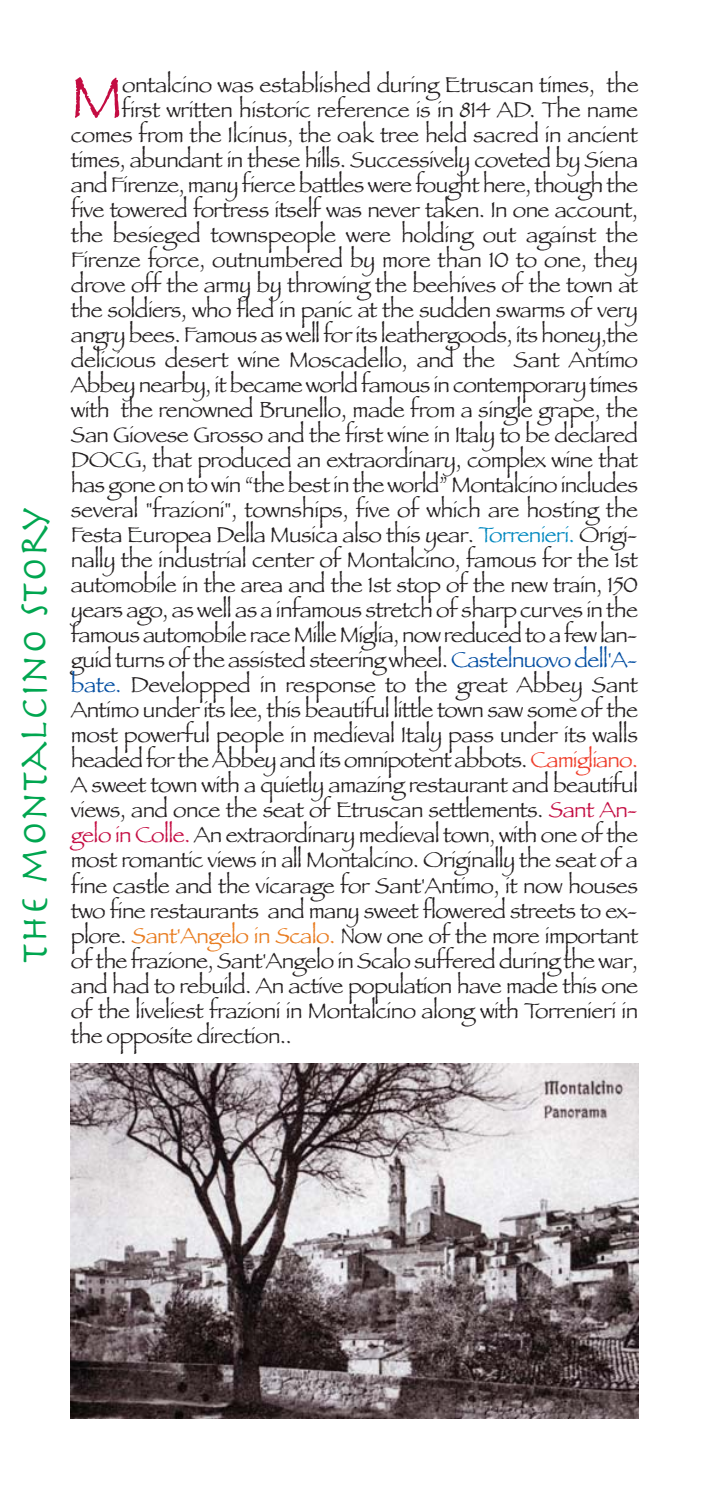
<style>
.page{position:relative;width:709px;height:1489px;background:#fff}
.page>*{position:absolute;margin:0;border:0;box-sizing:border-box;transform-origin:0 0}
.t1{font:60.75px "Papyrus";color:#c40c42}
.t2{font:40px "Herculanum";color:#00a650}
.t3{font:22.5px "Papyrus";letter-spacing:-.025em;color:#231f20}
.s1{color:#0088bf}
.s2{color:#034ea2}
.s3{color:#ef3e2b}
.s4{color:#c40c42}
.s5{color:#e87b1e}
</style>
<div class="page">
<img style="left:71px;top:1063px;width:567px;height:354px">
<h2 class="t2" style="left:22px;top:963px;width:456px;rotate:-90deg">the montalcino story</h2>
<h1 class="t1" style="left:71px;top:60px;width:54px">M</h1>
<p class="t3" style="left:122px;top:71px;width:518px">ontalcino was established during Etruscan times, the</p>
<p class="t3" style="left:121px;top:96px;width:518px">first written historic reference is in 814 AD. The name</p>
<p class="t3" style="left:71px;top:121px;width:568px">comes from the Ilcinus, the oak tree held sacred in ancient</p>
<p class="t3" style="left:71px;top:146px;width:568px">times, abundant in these hills. Successively coveted by Siena</p>
<p class="t3" style="left:71px;top:171px;width:568px">and Firenze, many fierce battles were fought here, though the</p>
<p class="t3" style="left:71px;top:196px;width:568px">five towered fortress itself was never taken. In one account,</p>
<p class="t3" style="left:71px;top:221px;width:568px">the besieged townspeople were holding out against the</p>
<p class="t3" style="left:71px;top:246px;width:568px">Firenze force, outnumbered by more than 10 to one, they</p>
<p class="t3" style="left:71px;top:271px;width:568px">drove off the army by throwing the beehives of the town at</p>
<p class="t3" style="left:71px;top:296px;width:568px">the soldiers, who fled in panic at the sudden swarms of very</p>
<p class="t3" style="left:71px;top:321px;width:568px">angry bees. Famous as well for its leathergoods, its honey,the</p>
<p class="t3" style="left:71px;top:346px;width:568px">delicious desert wine Moscadello, and the Sant Antimo</p>
<p class="t3" style="left:71px;top:371px;width:568px">Abbey nearby, it became world famous in contemporary times</p>
<p class="t3" style="left:71px;top:396px;width:568px">with the renowned Brunello, made from a single grape, the</p>
<p class="t3" style="left:71px;top:421px;width:568px">San Giovese Grosso and the first wine in Italy to be declared</p>
<p class="t3" style="left:71px;top:446px;width:568px">DOCG, that produced an extraordinary, complex wine that</p>
<p class="t3" style="left:71px;top:471px;width:568px">has gone on to win “the best in the world” Montalcino includes</p>
<p class="t3" style="left:71px;top:496px;width:568px">several "frazioni", townships, five of which are hosting the</p>
<p class="t3" style="left:71px;top:521px;width:568px">Festa Europea Della Musica also this year. <span class="s1">Torrenieri.</span> Origi-</p>
<p class="t3" style="left:71px;top:546px;width:568px">nally the industrial center of Montalcino, famous for the 1st</p>
<p class="t3" style="left:71px;top:571px;width:568px">automobile in the area and the 1st stop of the new train, 150</p>
<p class="t3" style="left:71px;top:596px;width:568px">years ago, as well as a infamous stretch of sharp curves in the</p>
<p class="t3" style="left:71px;top:621px;width:568px">famous automobile race Mille Miglia, now reduced to a few lan-</p>
<p class="t3" style="left:71px;top:646px;width:568px">guid turns of the assisted steering wheel. <span class="s2">Castelnuovo dell'A-</span></p>
<p class="t3" style="left:71px;top:671px;width:568px"><span class="s2">bate.</span> Developped in response to the great Abbey Sant</p>
<p class="t3" style="left:71px;top:696px;width:568px">Antimo under its lee, this beautiful little town saw some of the</p>
<p class="t3" style="left:71px;top:721px;width:568px">most powerful people in medieval Italy pass under its walls</p>
<p class="t3" style="left:71px;top:746px;width:568px">headed for the Abbey and its omnipotent abbots. <span class="s3">Camigliano.</span></p>
<p class="t3" style="left:71px;top:771px;width:568px">A sweet town with a quietly amazing restaurant and beautiful</p>
<p class="t3" style="left:71px;top:796px;width:568px">views, and once the seat of Etruscan settlements. <span class="s4">Sant An-</span></p>
<p class="t3" style="left:71px;top:821px;width:568px"><span class="s4">gelo in Colle.</span> An extraordinary medieval town, with one of the</p>
<p class="t3" style="left:71px;top:846px;width:568px">most romantic views in all Montalcino. Originally the seat of a</p>
<p class="t3" style="left:71px;top:871px;width:568px">fine castle and the vicarage for Sant'Antimo, it now houses</p>
<p class="t3" style="left:71px;top:896px;width:568px">two fine restaurants and many sweet flowered streets to ex-</p>
<p class="t3" style="left:71px;top:921px;width:568px">plore. <span class="s5">Sant'Angelo in Scalo.</span> Now one of the more important</p>
<p class="t3" style="left:71px;top:946px;width:568px">of the frazione, Sant'Angelo in Scalo suffered during the war,</p>
<p class="t3" style="left:71px;top:971px;width:568px">and had to rebuild. An active population have made this one</p>
<p class="t3" style="left:71px;top:996px;width:568px">of the liveliest frazioni in Montalcino along with Torrenieri in</p>
<p class="t3" style="left:71px;top:1021px;width:222px">the opposite direction..</p>
</div>
